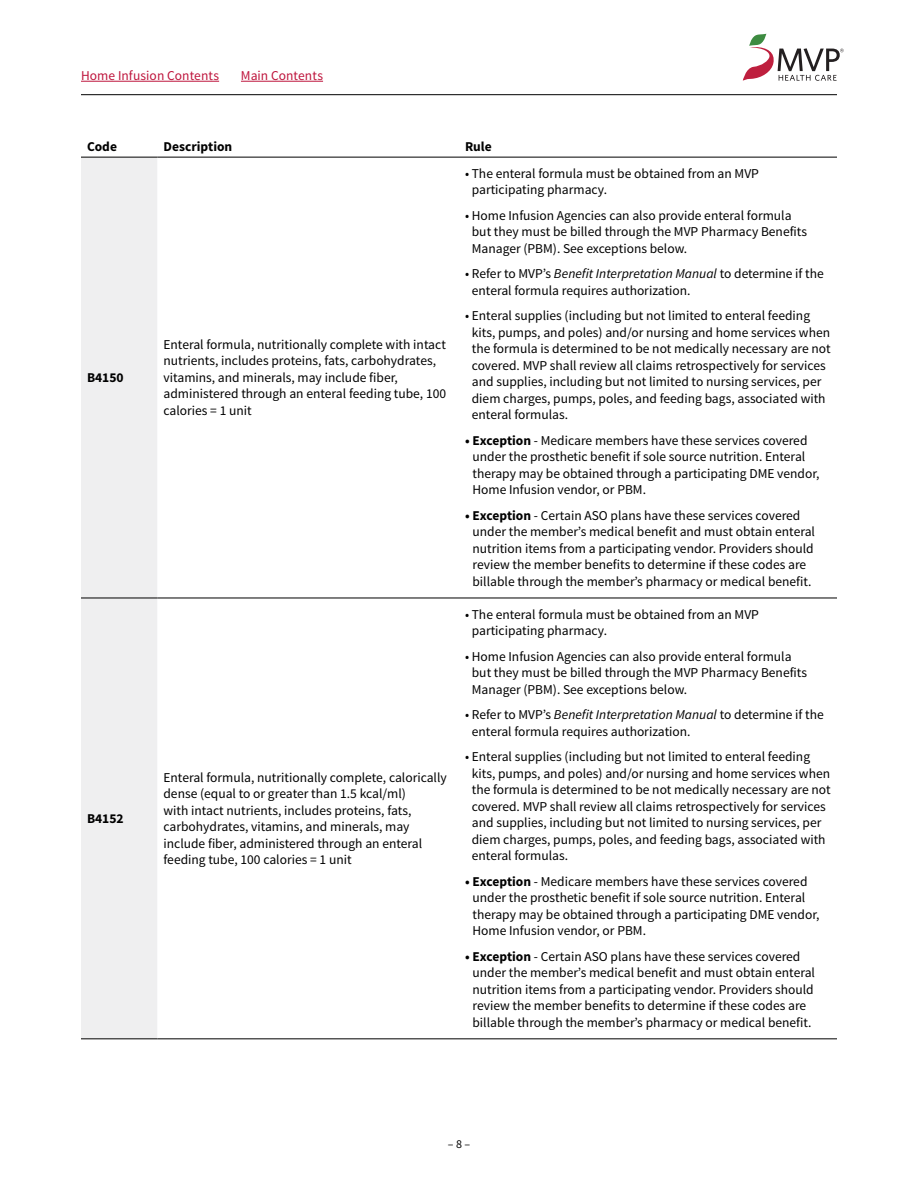
<style>
.page{position:relative;width:918px;height:1188px;background:#fff}
.page>*{position:absolute;margin:0;border:0;box-sizing:border-box;transform-origin:0 0}
.POLICIES_TABLES_-_bo{font:13.5px/16.5px "Source Sans Pro";color:#000}
.t1{font:13.5px "Source Sans Pro";letter-spacing:.005em;color:#be143c}
.POLICIES_TABLES_-_co{font:700 13.5px "Source Sans Pro";color:#000}
.POLICIES_TABLES_-_bo-2{font:700 13.5px "Source Sans Pro";color:#000}
.t2{font:12px "Source Sans Pro";color:#000}
.s1{font-style:italic}
.s2{font-weight:700}
</style>
<div class="page">
<svg style="left:743px;top:34px;width:101px;height:47px"></svg>
<hr style="left:81px;top:81px;width:138px;height:1px;background:#be143c">
<hr style="left:241px;top:81px;width:82px;height:1px;background:#be143c">
<hr style="left:81px;top:94px;width:756px;height:1px;background:#000">
<svg style="left:81px;top:156px;width:756px;height:1px"></svg>
<div style="left:81px;top:158px;width:77px;height:881px;background:#efeff0"></div>
<hr style="left:81px;top:157px;width:77px;height:1px;background:#000">
<hr style="left:158px;top:157px;width:301px;height:1px;background:#000">
<hr style="left:459px;top:157px;width:378px;height:1px;background:#000">
<hr style="left:81px;top:598px;width:77px;height:1px;background:#000">
<hr style="left:158px;top:598px;width:301px;height:1px;background:#000">
<hr style="left:459px;top:598px;width:378px;height:1px;background:#000">
<hr style="left:81px;top:1039px;width:77px;height:1px;background:#000">
<hr style="left:158px;top:1039px;width:301px;height:1px;background:#000">
<hr style="left:459px;top:1039px;width:378px;height:1px;background:#000">
<p class="t1" style="left:81px;top:67px;width:140px">Home Infusion Contents</p>
<p class="t1" style="left:241px;top:67px;width:84px">Main Contents</p>
<p class="POLICIES_TABLES_-_co" style="left:87px;top:138px;width:32px">Code</p>
<p class="POLICIES_TABLES_-_co" style="left:164px;top:138px;width:70px">Description</p>
<p class="POLICIES_TABLES_-_co" style="left:465px;top:138px;width:28px">Rule</p>
<p class="POLICIES_TABLES_-_bo-2" style="left:87px;top:369px;width:38px">B4150</p>
<p class="POLICIES_TABLES_-_bo-2" style="left:87px;top:810px;width:38px">B4152</p>
<p class="POLICIES_TABLES_-_bo" style="left:164px;top:336px;width:284px">Enteral formula, nutritionally complete with intact nutrients, includes proteins, fats, carbohydrates, vitamins, and minerals, may include fiber, administered through an enteral feeding tube, 100 calories = 1 unit</p>
<p class="POLICIES_TABLES_-_bo" style="left:164px;top:769px;width:285px">Enteral formula, nutritionally complete, calorically dense (equal to or greater than 1.5 kcal/ml)<br>with intact nutrients, includes proteins, fats, carbohydrates, vitamins, and minerals, may include fiber, administered through an enteral feeding tube, 100 calories = 1 unit</p>
<p class="POLICIES_TABLES_-_bo" style="left:472px;top:165px;width:289px;text-indent:-7px">• The enteral formula must be obtained from an MVP participating pharmacy.</p>
<p class="POLICIES_TABLES_-_bo" style="left:472px;top:207px;width:337px;text-indent:-7px">• Home Infusion Agencies can also provide enteral formula but they must be billed through the MVP Pharmacy Benefits<br>Manager (PBM). See exceptions below.</p>
<p class="POLICIES_TABLES_-_bo" style="left:472px;top:266px;width:354px;text-indent:-7px">• Refer to MVP’s <span class="s1">Benefit Interpretation Manual</span> to determine if the enteral formula requires authorization.</p>
<p class="POLICIES_TABLES_-_bo" style="left:472px;top:308px;width:361px;text-indent:-7px">• Enteral supplies (including but not limited to enteral feeding kits, pumps, and poles) and/or nursing and home services when the formula is determined to be not medically necessary are not covered. MVP shall review all claims retrospectively for services and supplies, including but not limited to nursing services, per diem charges, pumps, poles, and feeding bags, associated with enteral formulas.</p>
<p class="POLICIES_TABLES_-_bo" style="left:472px;top:432px;width:349px;text-indent:-7px"><span class="s2">• Exception</span> - Medicare members have these services covered under the prosthetic benefit if sole source nutrition. Enteral therapy may be obtained through a participating DME vendor, Home Infusion vendor, or PBM.</p>
<p class="POLICIES_TABLES_-_bo" style="left:472px;top:507px;width:344px;text-indent:-7px"><span class="s2">• Exception</span> - Certain ASO plans have these services covered under the member’s medical benefit and must obtain enteral nutrition items from a participating vendor. Providers should review the member benefits to determine if these codes are billable through the member’s pharmacy or medical benefit.</p>
<p class="POLICIES_TABLES_-_bo" style="left:472px;top:606px;width:289px;text-indent:-7px">• The enteral formula must be obtained from an MVP participating pharmacy.</p>
<p class="POLICIES_TABLES_-_bo" style="left:472px;top:648px;width:337px;text-indent:-7px">• Home Infusion Agencies can also provide enteral formula but they must be billed through the MVP Pharmacy Benefits<br>Manager (PBM). See exceptions below.</p>
<p class="POLICIES_TABLES_-_bo" style="left:472px;top:707px;width:354px;text-indent:-7px">• Refer to MVP’s <span class="s1">Benefit Interpretation Manual</span> to determine if the enteral formula requires authorization.</p>
<p class="POLICIES_TABLES_-_bo" style="left:472px;top:749px;width:361px;text-indent:-7px">• Enteral supplies (including but not limited to enteral feeding kits, pumps, and poles) and/or nursing and home services when the formula is determined to be not medically necessary are not covered. MVP shall review all claims retrospectively for services and supplies, including but not limited to nursing services, per diem charges, pumps, poles, and feeding bags, associated with enteral formulas.</p>
<p class="POLICIES_TABLES_-_bo" style="left:472px;top:873px;width:349px;text-indent:-7px"><span class="s2">• Exception</span> - Medicare members have these services covered under the prosthetic benefit if sole source nutrition. Enteral therapy may be obtained through a participating DME vendor, Home Infusion vendor, or PBM.</p>
<p class="POLICIES_TABLES_-_bo" style="left:472px;top:948px;width:344px;text-indent:-7px"><span class="s2">• Exception</span> - Certain ASO plans have these services covered under the member’s medical benefit and must obtain enteral nutrition items from a participating vendor. Providers should review the member benefits to determine if these codes are billable through the member’s pharmacy or medical benefit.</p>
<p class="t2" style="left:448px;top:1136px;width:24px">– 8 –</p>
</div>
